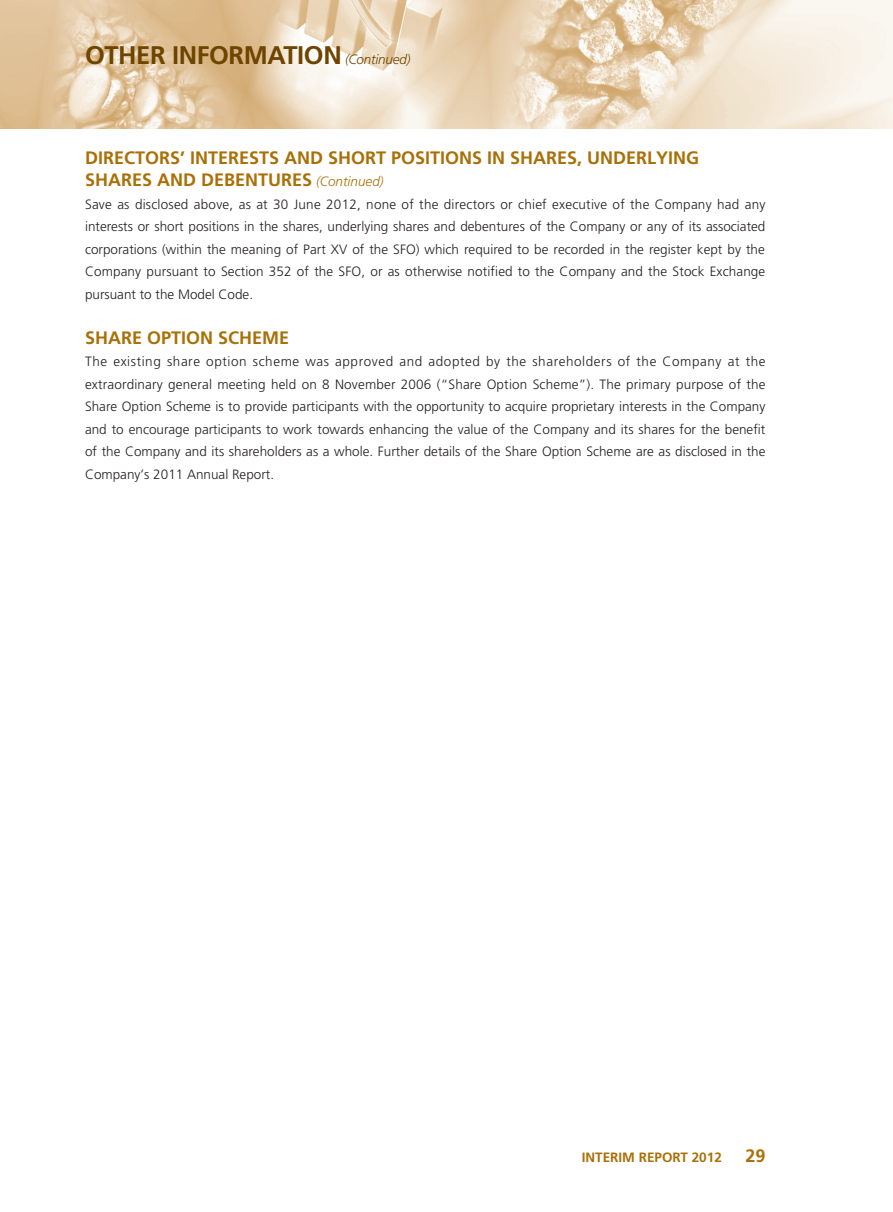
<style>
.page{position:relative;width:893px;height:1212px;background:#fff}
.page>*{position:absolute;margin:0;border:0;box-sizing:border-box;transform-origin:0 0}
.t1{font:700 25.5px "Frutiger LT Std";letter-spacing:-.015em;color:#6d4500}
.t2{font:700 18px/22.5px "Frutiger LT Std";color:#aa7007}
.t3{font:300 13.5px/22.5px "Frutiger LT Std";color:#231f20;text-align:justify}
.t4{font:700 13.5px "Frutiger LT Std";color:#aa7007}
.s1{font-weight:300;font-style:italic;font-size:13.5px}
</style>
<div class="page">
<img style="left:0;top:0;width:893px;height:129px">
<h1 class="t1" style="left:85px;top:40px;width:327px">OTHER INFORMATION <span class="s1">(Continued)</span></h1>
<h2 class="t2" style="left:85px;top:146px;width:616px">DIRECTORS’ INTERESTS AND SHORT POSITIONS IN SHARES, UNDERLYING<br>SHARES AND DEBENTURES <span class="s1">(Continued)</span></h2>
<p class="t3" style="left:85px;top:193px;width:682px">Save as disclosed above, as at 30 June 2012, none of the directors or chief executive of the Company had any interests or short positions in the shares, underlying shares and debentures of the Company or any of its associated corporations (within the meaning of Part XV of the SFO) which required to be recorded in the register kept by the Company pursuant to Section 352 of the SFO, or as otherwise notified to the Company and the Stock Exchange pursuant to the Model Code.</p>
<h2 class="t2" style="left:85px;top:326px;width:206px">SHARE OPTION SCHEME</h2>
<p class="t3" style="left:85px;top:351px;width:682px">The existing share option scheme was approved and adopted by the shareholders of the Company at the extraordinary general meeting held on 8 November 2006 (“Share Option Scheme”). The primary purpose of the Share Option Scheme is to provide participants with the opportunity to acquire proprietary interests in the Company and to encourage participants to work towards enhancing the value of the Company and its shares for the benefit of the Company and its shareholders as a whole. Further details of the Share Option Scheme are as disclosed in the Company’s 2011 Annual Report.</p>
<p class="t4" style="left:582px;top:1150px;width:142px">INTERIM REPORT 2012</p>
<h2 class="t2" style="left:745px;top:1145px;width:22px">29</h2>
</div>
